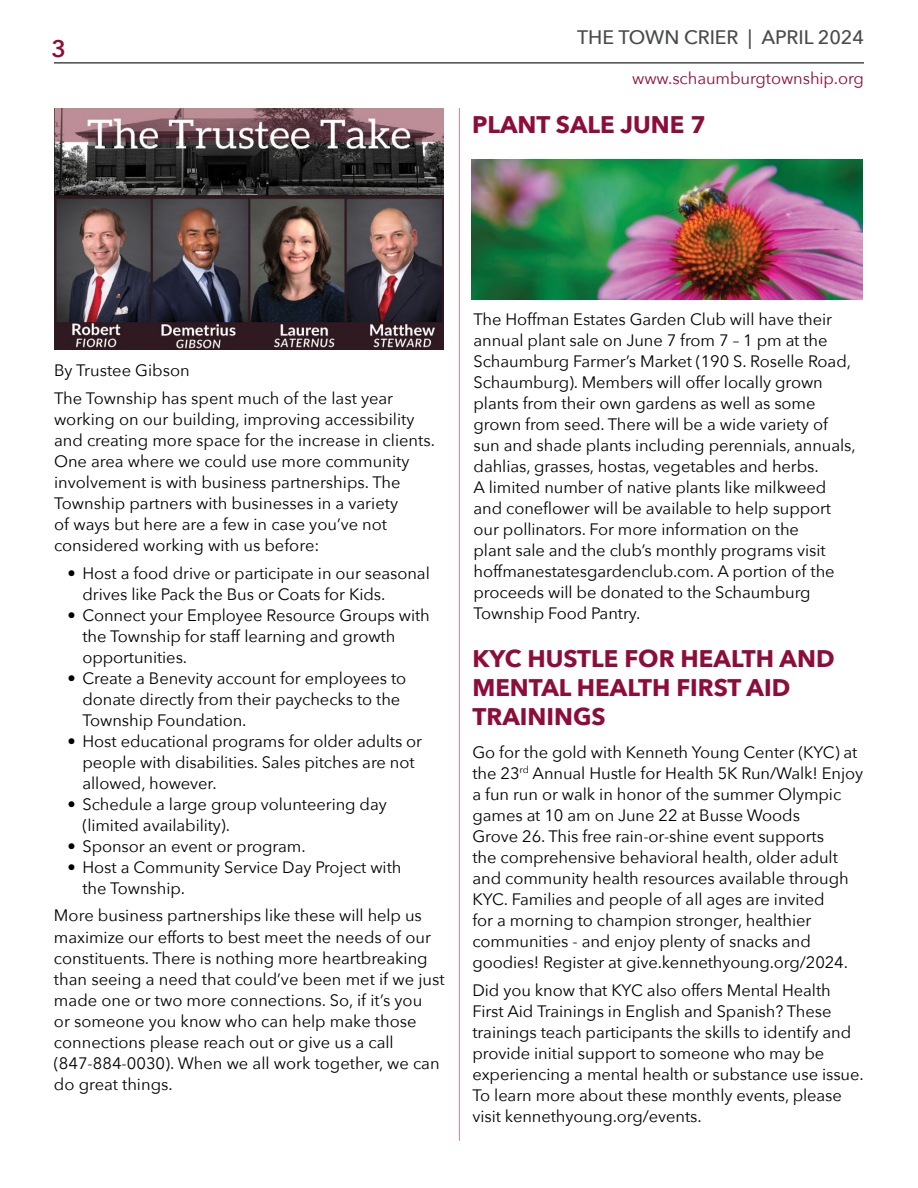
<style>
.page{position:relative;width:918px;height:1188px;background:#fff}
.page>*{position:absolute;margin:0;border:0;box-sizing:border-box;transform-origin:0 0}
.t1{font:700 24px/28.8px "Avenir Next";color:#8e0c3a}
.t2{font:600 24px "Avenir Next";color:#8e0c3a}
.t3{font:500 19.5px "Avenir Next";letter-spacing:-.005em;color:#4a4b4b}
.t4{font:16.5px/21px "Avenir Next";letter-spacing:-.005em;color:#000}
.t5{font:16.5px "Avenir Next";letter-spacing:-.005em;color:#8e0c3a}
</style>
<div class="page">
<hr style="left:54px;top:62px;width:810px;height:2px;background:#4a4b4b">
<hr style="left:459px;top:108px;width:1px;height:1033px;background:#c6859c">
<img style="left:54px;top:109px;width:389px;height:240px">
<img style="left:471px;top:159px;width:392px;height:140px">
<h1 class="t2" style="left:51px;top:28px;width:16px">3</h1>
<p class="t3" style="left:577px;top:21px;width:288px">THE TOWN CRIER | APRIL 2024</p>
<p class="t5" style="left:632px;top:64px;width:233px">www.schaumburgtownship.org</p>
<h1 class="t1" style="left:472px;top:110px;width:235px">PLANT SALE JUNE 7</h1>
<p class="t4" style="left:54px;top:356px;width:341px;line-height:27.8px">By Trustee Gibson<br>The Township has spent much of the last year</p>
<p class="t4" style="left:54px;top:408px;width:382px">working on our building, improving accessibility and creating more space for the increase in clients.<br>One area where we could use more community involvement is with business partnerships. The Township partners with businesses in a variety<br>of ways but here are a few in case you’ve not considered working with us before:</p>
<p class="t4" style="left:82px;top:562px;width:349px;text-indent:-15px">• Host a food drive or participate in our seasonal drives like Pack the Bus or Coats for Kids.</p>
<p class="t4" style="left:82px;top:604px;width:349px;text-indent:-15px">• Connect your Employee Resource Groups with the Township for staff learning and growth opportunities.</p>
<p class="t4" style="left:82px;top:667px;width:325px;text-indent:-15px">• Create a Benevity account for employees to donate directly from their paychecks to the<br>Township Foundation.</p>
<p class="t4" style="left:82px;top:730px;width:341px;text-indent:-15px">• Host educational programs for older adults or people with disabilities. Sales pitches are not allowed, however.</p>
<p class="t4" style="left:82px;top:793px;width:306px;text-indent:-15px">• Schedule a large group volunteering day (limited availability).</p>
<p class="t4" style="left:67px;top:835px;width:240px">• Sponsor an event or program.</p>
<p class="t4" style="left:82px;top:856px;width:320px;text-indent:-15px">• Host a Community Service Day Project with the Township.</p>
<p class="t4" style="left:54px;top:905px;width:392px">More business partnerships like these will help us maximize our efforts to best meet the needs of our constituents. There is nothing more heartbreaking than seeing a need that could’ve been met if we just made one or two more connections. So, if it’s you<br>or someone you know who can help make those connections please reach out or give us a call (847-884-0030). When we all work together, we can do great things.</p>
<p class="t4" style="left:474px;top:308px;width:384px">The Hoffman Estates Garden Club will have their annual plant sale on June 7 from 7 – 1 pm at the Schaumburg Farmer’s Market (190 S. Roselle Road, Schaumburg). Members will offer locally grown plants from their own gardens as well as some grown from seed. There will be a wide variety of sun and shade plants including perennials, annuals, dahlias, grasses, hostas, vegetables and herbs.<br>A limited number of native plants like milkweed and coneflower will be available to help support our pollinators. For more information on the<br>plant sale and the club’s monthly programs visit hoffmanestatesgardenclub.com. A portion of the proceeds will be donated to the Schaumburg Township Food Pantry.</p>
<h1 class="t1" style="left:472px;top:644px;width:364px">KYC HUSTLE FOR HEALTH AND<br>MENTAL HEALTH FIRST AID<br>TRAININGS</h1>
<p class="t4" style="left:472px;top:741px;width:392px">Go for the gold with Kenneth Young Center (KYC) at the 23<sup>rd</sup> Annual Hustle for Health 5K Run/Walk! Enjoy a fun run or walk in honor of the summer Olympic games at 10 am on June 22 at Busse Woods<br>Grove 26. This free rain-or-shine event supports<br>the comprehensive behavioral health, older adult and community health resources available through KYC. Families and people of all ages are invited<br>for a morning to champion stronger, healthier communities - and enjoy plenty of snacks and goodies! Register at give.kennethyoung.org/2024.</p>
<p class="t4" style="left:472px;top:979px;width:393px">Did you know that KYC also offers Mental Health First Aid Trainings in English and Spanish? These trainings teach participants the skills to identify and provide initial support to someone who may be experiencing a mental health or substance use issue.<br>To learn more about these monthly events, please visit kennethyoung.org/events.</p>
</div>
